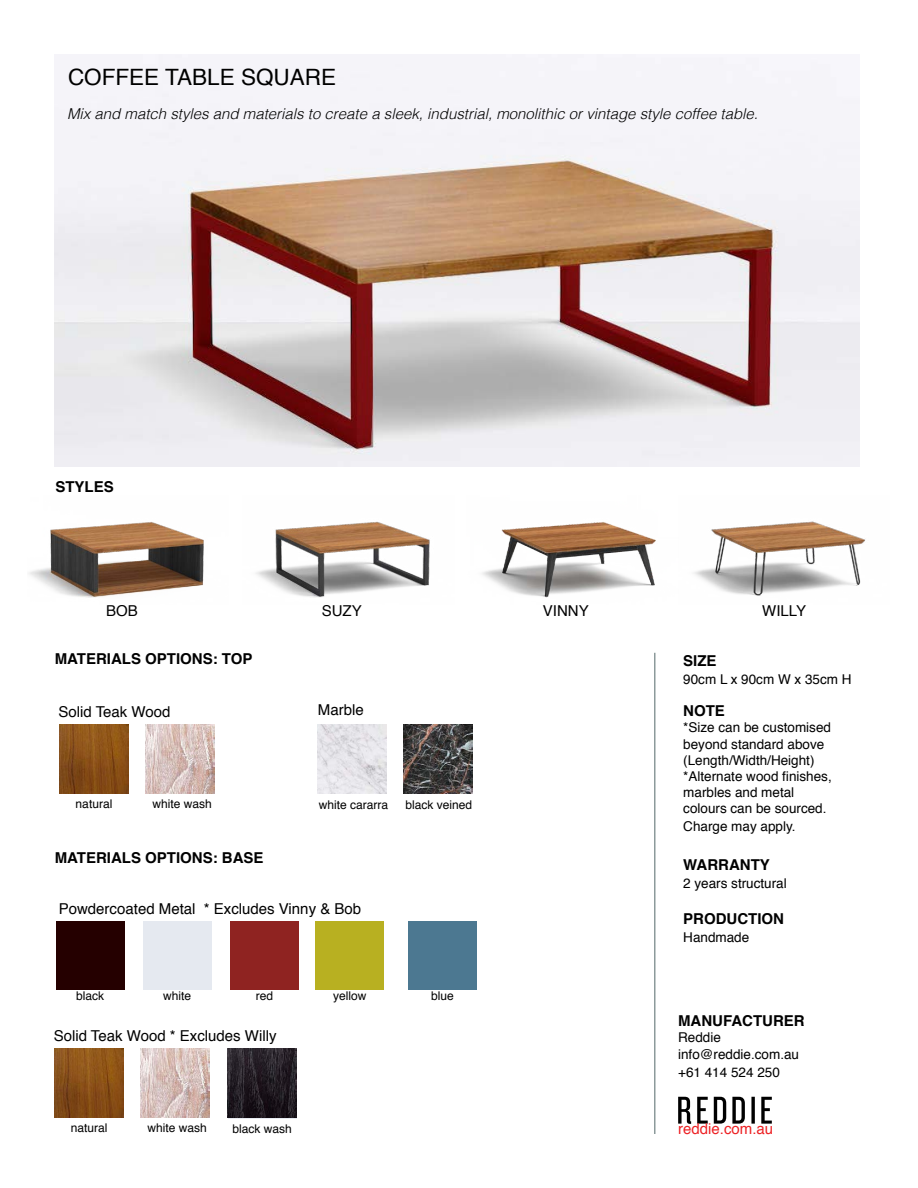
<style>
.page{position:relative;width:918px;height:1188px;background:#fff}
.page>*{position:absolute;margin:0;border:0;box-sizing:border-box;transform-origin:0 0}
.t1{font:22.5px "Helvetica";color:#000}
.t2{font:15px "Helvetica";color:#000}
.t3{font:italic 300 15px "Helvetica";color:#000}
.t4{font:700 15px "Helvetica";color:#000}
.t5{font:15px "Helvetica";color:#ed2124}
.t6{font:13.5px/16.2px "Helvetica";color:#000}
.t7{font:12px "Helvetica";color:#000}
</style>
<div class="page">
<img style="left:54px;top:54px;width:806px;height:413px">
<img style="left:256px;top:521px;width:174px;height:77px">
<img style="left:29px;top:522px;width:175px;height:76px">
<img style="left:482px;top:521px;width:383px;height:77px">
<hr style="left:654px;top:653px;width:2px;height:481px;background:#8c9a9b">
<img style="left:60px;top:724px;width:68px;height:69px">
<img style="left:146px;top:724px;width:68px;height:69px">
<img style="left:318px;top:725px;width:69px;height:69px">
<img style="left:403px;top:725px;width:69px;height:69px">
<div style="left:56px;top:921px;width:69px;height:69px;background:#250000"></div>
<div style="left:143px;top:921px;width:69px;height:69px;background:#e5e9f0"></div>
<img style="left:55px;top:1048px;width:69px;height:69px">
<img style="left:141px;top:1048px;width:69px;height:69px">
<div style="left:230px;top:921px;width:69px;height:69px;background:#8f2321"></div>
<div style="left:315px;top:921px;width:69px;height:69px;background:#b8b021"></div>
<div style="left:408px;top:921px;width:69px;height:69px;background:#4c7891"></div>
<img style="left:228px;top:1049px;width:69px;height:69px">
<svg style="left:678px;top:1097px;width:94px;height:27px"></svg>
<h1 class="t1" style="left:68px;top:60px;width:269px">COFFEE TABLE SQUARE</h1>
<p class="t3" style="left:67px;top:101px;width:693px">Mix and match styles and materials to create a sleek, industrial, monolithic or vintage style coffee table.</p>
<p class="t4" style="left:55px;top:475px;width:60px">STYLES</p>
<p class="t2" style="left:106px;top:599px;width:33px">BOB</p>
<p class="t4" style="left:55px;top:647px;width:199px">MATERIALS OPTIONS: TOP</p>
<p class="t2" style="left:58px;top:700px;width:114px">Solid Teak Wood</p>
<p class="t7" style="left:76px;top:795px;width:38px">natural</p>
<p class="t7" style="left:152px;top:795px;width:61px">white wash</p>
<p class="t2" style="left:322px;top:599px;width:42px">SUZY</p>
<p class="t2" style="left:543px;top:599px;width:47px">VINNY</p>
<p class="t2" style="left:762px;top:599px;width:45px">WILLY</p>
<p class="t4" style="left:683px;top:648px;width:35px">SIZE</p>
<p class="t6" style="left:683px;top:671px;width:170px">90cm L x 90cm W x 35cm H</p>
<p class="t2" style="left:318px;top:698px;width:47px">Marble</p>
<p class="t7" style="left:319px;top:795px;width:71px">white cararra</p>
<p class="t7" style="left:405px;top:795px;width:68px">black veined</p>
<p class="t4" style="left:683px;top:699px;width:43px">NOTE</p>
<p class="t6" style="left:683px;top:720px;width:150px">*Size can be customised beyond standard above (Length/Width/Height) *Alternate wood finishes, marbles and metal colours can be sourced.</p>
<p class="t6" style="left:683px;top:819px;width:114px">Charge may apply.</p>
<p class="t4" style="left:55px;top:846px;width:210px">MATERIALS OPTIONS: BASE</p>
<p class="t2" style="left:59px;top:897px;width:304px">Powdercoated Metal * Excludes Vinny &amp; Bob</p>
<p class="t7" style="left:76px;top:987px;width:30px">black</p>
<p class="t7" style="left:163px;top:987px;width:30px">white</p>
<p class="t7" style="left:256px;top:987px;width:19px">red</p>
<p class="t7" style="left:333px;top:987px;width:35px">yellow</p>
<p class="t7" style="left:431px;top:987px;width:24px">blue</p>
<p class="t2" style="left:54px;top:1024px;width:224px">Solid Teak Wood * Excludes Willy</p>
<p class="t7" style="left:71px;top:1119px;width:38px">natural</p>
<p class="t7" style="left:148px;top:1119px;width:61px">white wash</p>
<p class="t7" style="left:233px;top:1120px;width:61px">black wash</p>
<p class="t4" style="left:683px;top:853px;width:88px">WARRANTY</p>
<p class="t6" style="left:683px;top:876px;width:105px">2 years structural</p>
<p class="t4" style="left:683px;top:907px;width:102px">PRODUCTION</p>
<p class="t6" style="left:683px;top:930px;width:68px">Handmade</p>
<p class="t4" style="left:678px;top:1009px;width:128px">MANUFACTURER</p>
<p class="t6" style="left:678px;top:1030px;width:123px">Reddie info@reddie.com.au</p>
<p class="t6" style="left:678px;top:1064px;width:103px">+61 414 524 250</p>
<p class="t5" style="left:678px;top:1117px;width:97px">reddie.com.au</p>
</div>
